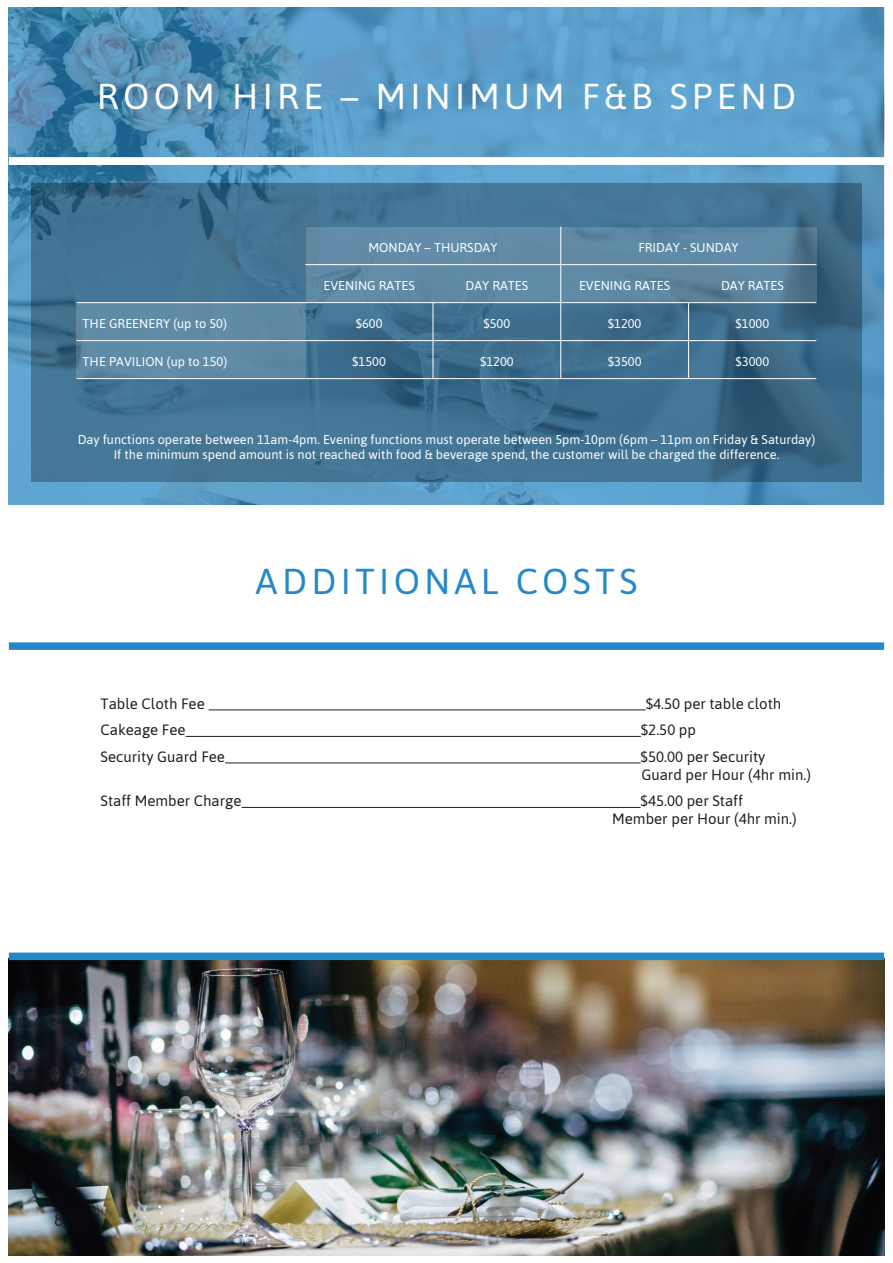
<style>
.page{position:relative;width:893px;height:1263px;background:#fff}
.page>*{position:absolute;margin:0;border:0;box-sizing:border-box;transform-origin:0 0}
.t1{font:36px "Asap";letter-spacing:.12em;color:#fff}
.t2{font:36px "Asap";letter-spacing:.12em;color:#2589c9}
.t3{font:18px "Asap";color:#231f20}
.t4{font:15px/18px "Asap";color:#231f20}
.t5{font:12.75px/15.3px "Asap";color:#fff;text-align:center}
</style>
<div class="page">
<img style="left:9px;top:960px;width:875px;height:296px">
<img style="left:9px;top:7px;width:875px;height:498px">
<svg style="left:31px;top:183px;width:831px;height:299px;background:#3f6f8e"></svg>
<svg style="left:306px;top:227px;width:510px;height:75px;background:#5e88a2"></svg>
<div style="left:77px;top:302px;width:229px;height:76px;background:#5f8ba6"></div>
<hr style="left:560px;top:265px;width:1px;height:37px;background:#fff">
<hr style="left:560px;top:303px;width:1px;height:37px;background:#fff">
<hr style="left:560px;top:341px;width:1px;height:37px;background:#fff">
<hr style="left:77px;top:302px;width:228px;height:1px;background:#fff">
<hr style="left:305px;top:302px;width:128px;height:1px;background:#fff">
<hr style="left:433px;top:302px;width:128px;height:1px;background:#fff">
<hr style="left:561px;top:302px;width:128px;height:1px;background:#fff">
<hr style="left:689px;top:302px;width:127px;height:1px;background:#fff">
<hr style="left:77px;top:340px;width:228px;height:1px;background:#fff">
<hr style="left:305px;top:340px;width:128px;height:1px;background:#fff">
<hr style="left:433px;top:340px;width:128px;height:1px;background:#fff">
<hr style="left:561px;top:340px;width:128px;height:1px;background:#fff">
<hr style="left:689px;top:340px;width:127px;height:1px;background:#fff">
<hr style="left:77px;top:378px;width:228px;height:1px;background:#fff">
<hr style="left:305px;top:378px;width:128px;height:1px;background:#fff">
<hr style="left:433px;top:378px;width:128px;height:1px;background:#fff">
<hr style="left:561px;top:378px;width:128px;height:1px;background:#fff">
<hr style="left:689px;top:378px;width:127px;height:1px;background:#fff">
<hr style="left:305px;top:264px;width:128px;height:1px;background:#fff">
<hr style="left:433px;top:264px;width:128px;height:1px;background:#fff">
<hr style="left:561px;top:264px;width:128px;height:1px;background:#fff">
<hr style="left:689px;top:264px;width:127px;height:1px;background:#fff">
<hr style="left:560px;top:227px;width:1px;height:37px;background:#fff">
<hr style="left:433px;top:303px;width:1px;height:37px;background:#fff">
<hr style="left:433px;top:341px;width:1px;height:37px;background:#fff">
<hr style="left:688px;top:303px;width:1px;height:37px;background:#fff">
<hr style="left:688px;top:341px;width:1px;height:37px;background:#fff">
<div style="left:9px;top:642px;width:875px;height:8px;background:#2589c9"></div>
<div style="left:9px;top:952px;width:875px;height:8px;background:#2589c9"></div>
<hr style="left:209px;top:709px;width:437px;height:1px;background:#231f20">
<hr style="left:186px;top:736px;width:455px;height:1px;background:#231f20">
<hr style="left:225px;top:762px;width:416px;height:1px;background:#231f20">
<hr style="left:242px;top:807px;width:399px;height:1px;background:#231f20">
<div style="left:9px;top:157px;width:884px;height:8px;background:#fff"></div>
<h1 class="t1" style="left:97px;top:75px;width:701px">ROOM HIRE – MINIMUM F&amp;B SPEND</h1>
<p class="t5" style="left:369px;top:239px;width:130px">MONDAY – THURSDAY</p>
<p class="t5" style="left:638px;top:239px;width:102px">FRIDAY - SUNDAY</p>
<p class="t5" style="left:323px;top:277px;width:93px">EVENING RATES</p>
<p class="t5" style="left:465px;top:277px;width:64px">DAY RATES</p>
<p class="t5" style="left:579px;top:277px;width:93px">EVENING RATES</p>
<p class="t5" style="left:721px;top:277px;width:64px">DAY RATES</p>
<p class="t5" style="left:83px;top:315px;width:146px">THE GREENERY (up to 50)</p>
<p class="t5" style="left:356px;top:315px;width:28px">$600</p>
<p class="t5" style="left:483px;top:315px;width:28px">$500</p>
<p class="t5" style="left:608px;top:315px;width:35px">$1200</p>
<p class="t5" style="left:736px;top:315px;width:35px">$1000</p>
<p class="t5" style="left:83px;top:353px;width:146px">THE PAVILION (up to 150)</p>
<p class="t5" style="left:352px;top:353px;width:35px">$1500</p>
<p class="t5" style="left:480px;top:353px;width:35px">$1200</p>
<p class="t5" style="left:608px;top:353px;width:35px">$3500</p>
<p class="t5" style="left:736px;top:353px;width:35px">$3000</p>
<p class="t5" style="left:78px;top:432px;width:739px">Day functions operate between 11am-4pm. Evening functions must operate between 5pm-10pm (6pm – 11pm on Friday &amp; Saturday)<br>If the minimum spend amount is not reached with food &amp; beverage spend, the customer will be charged the difference.</p>
<h1 class="t2" style="left:256px;top:561px;width:383px">ADDITIONAL COSTS</h1>
<p class="t4" style="left:101px;top:694px;width:106px">Table Cloth Fee</p>
<p class="t4" style="left:646px;top:694px;width:137px">$4.50 per table cloth</p>
<p class="t4" style="left:101px;top:721px;width:87px">Cakeage Fee</p>
<p class="t4" style="left:641px;top:721px;width:57px">$2.50 pp</p>
<p class="t4" style="left:101px;top:747px;width:126px">Security Guard Fee</p>
<p class="t4" style="left:641px;top:747px;width:172px">$50.00 per Security<br>Guard per Hour (4hr min.)</p>
<p class="t4" style="left:101px;top:792px;width:143px">Staff Member Charge</p>
<p class="t4" style="left:612px;top:792px;width:186px;text-indent:28px">$45.00 per Staff<br>Member per Hour (4hr min.)</p>
<h2 class="t3" style="left:54px;top:1209px;width:11px">8</h2>
</div>
